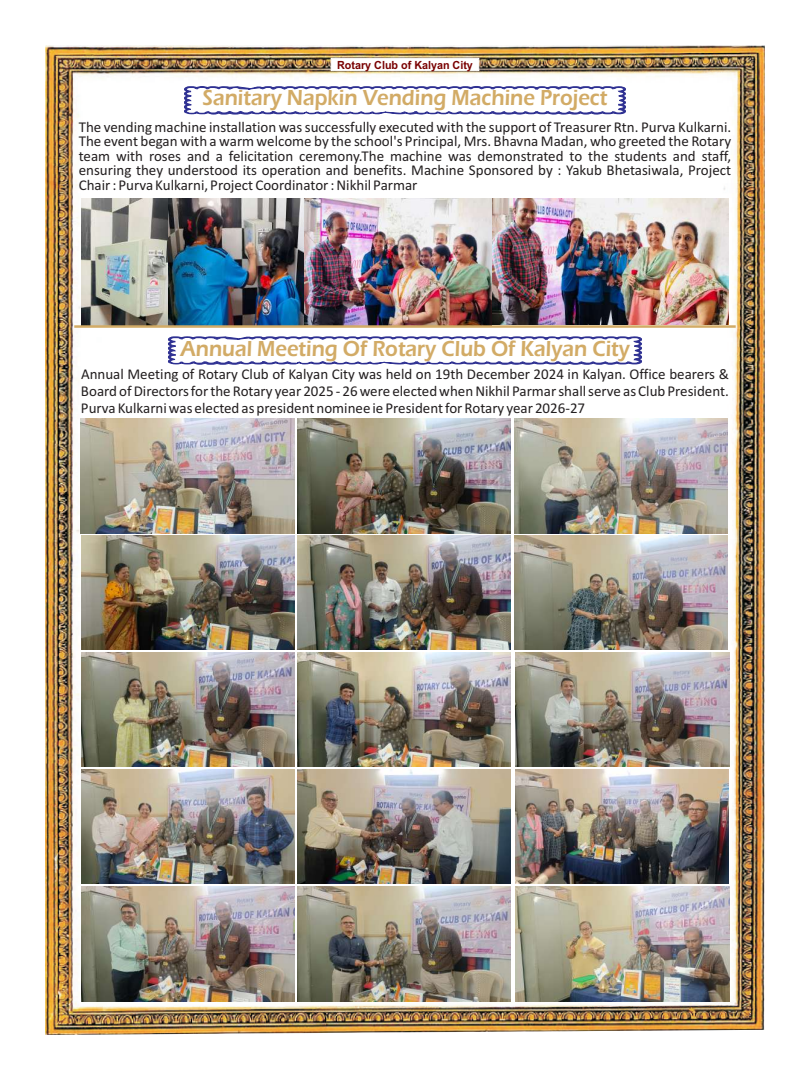
<style>
.page{position:relative;width:810px;height:1080px;background:#fff}
.page>*{position:absolute;margin:0;border:0;box-sizing:border-box;transform-origin:0 0}
.t1{font:600 22.5px "Eras ITC";color:#d2ab66;scale:.91 1}
.t2{font:15px/14.5px "Calibri";color:#231f20;text-align:justify}
.t3{font:700 11.25px "Arial";color:#790100;scale:.96 1}
</style>
<div class="page">
<img style="left:45px;top:45px;width:720px;height:990px">
<div style="left:331px;top:58px;width:148px;height:13px;background:#fff;border:1px solid #fff"></div>
<svg style="left:184px;top:86px;width:442px;height:28px"></svg>
<img style="left:81px;top:199px;width:87px;height:126px">
<img style="left:314px;top:199px;width:415px;height:126px">
<img style="left:168px;top:199px;width:146px;height:126px">
<hr style="left:74px;top:325px;width:662px;height:3px;background:#d2ab66">
<svg style="left:168px;top:336px;width:474px;height:29px"></svg>
<img style="left:298px;top:769px;width:213px;height:115px">
<img style="left:516px;top:769px;width:213px;height:115px">
<img style="left:81px;top:769px;width:213px;height:115px">
<img style="left:81px;top:419px;width:213px;height:114px">
<img style="left:298px;top:887px;width:213px;height:114px">
<img style="left:81px;top:887px;width:213px;height:114px">
<img style="left:81px;top:652px;width:213px;height:115px">
<img style="left:516px;top:652px;width:213px;height:115px">
<img style="left:514px;top:535px;width:213px;height:115px">
<img style="left:298px;top:419px;width:213px;height:114px">
<img style="left:81px;top:535px;width:213px;height:115px">
<img style="left:298px;top:652px;width:213px;height:115px">
<img style="left:514px;top:419px;width:213px;height:114px">
<img style="left:298px;top:535px;width:213px;height:115px">
<img style="left:516px;top:887px;width:213px;height:114px">
<p class="t3" style="left:337px;top:61px;width:143px">Rotary Club of Kalyan City</p>
<h1 class="t1" style="left:203px;top:90px;width:447px">Sanitary Napkin Vending Machine Project</h1>
<p class="t2" style="left:79px;top:121px;width:654px">The vending machine installation was successfully executed with the support of Treasurer Rtn. Purva Kulkarni.<br>The event began with a warm welcome by the school's Principal, Mrs. Bhavna Madan, who greeted the Rotary team with roses and a felicitation ceremony.The machine was demonstrated to the students and staff, ensuring they understood its operation and benefits. Machine Sponsored by : Yakub Bhetasiwala, Project Chair : Purva Kulkarni, Project Coordinator : Nikhil Parmar</p>
<h1 class="t1" style="left:180px;top:340px;width:496px">Annual Meeting Of Rotary Club Of Kalyan City</h1>
<p class="t2" style="left:81px;top:367px;width:649px;line-height:16.9px">Annual Meeting of Rotary Club of Kalyan City was held on 19th December 2024 in Kalyan. Office bearers &amp; Board of Directors for the Rotary year 2025 - 26 were elected when Nikhil Parmar shall serve as Club President.<br>Purva Kulkarni was elected as president nominee ie President for Rotary year 2026-27</p>
</div>
